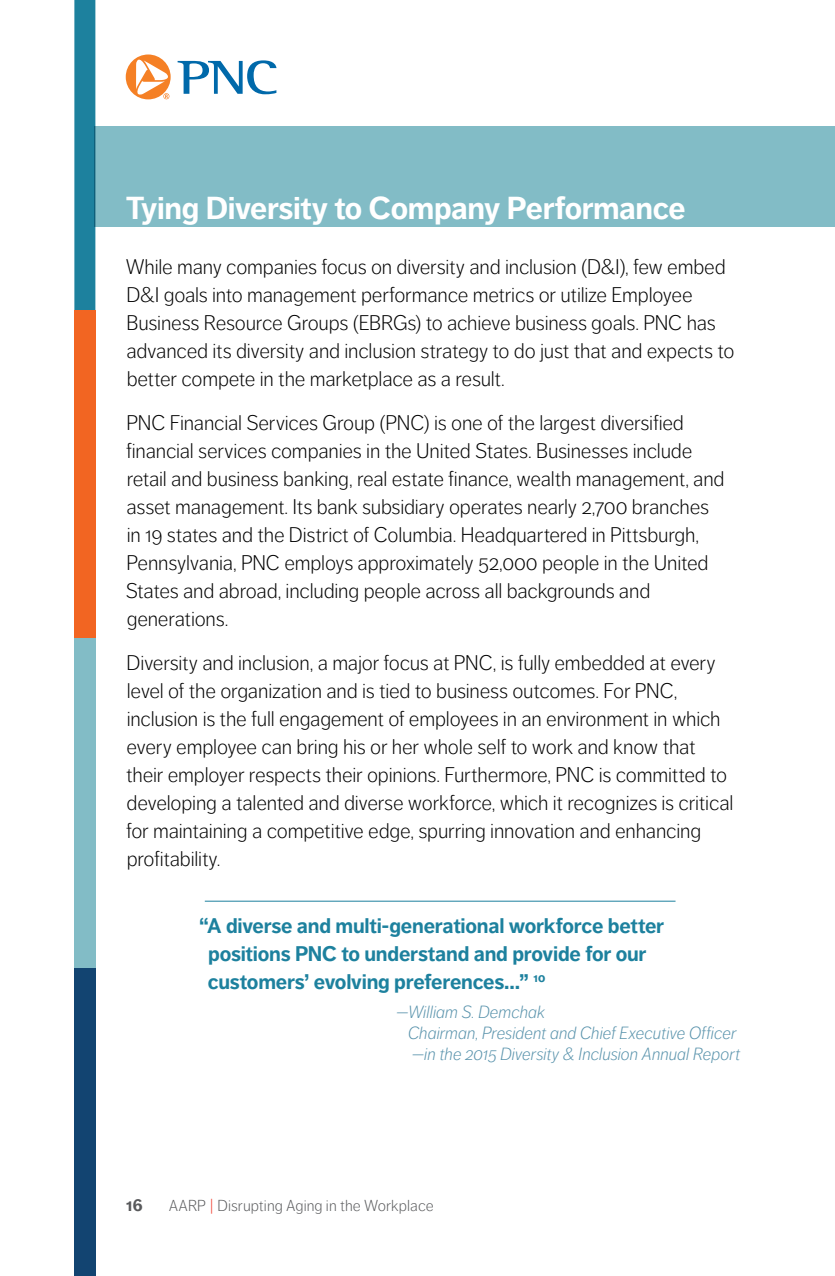
<style>
.page{position:relative;width:835px;height:1276px;background:#fff}
.page>*{position:absolute;margin:0;border:0;box-sizing:border-box;transform-origin:0 0}
.t1{font:700 31.5px "Dagny OT";letter-spacing:-.015em;color:#fff}
.t2{font:300 21px/28px "Dagny OT";letter-spacing:-.01em;color:#000}
.t3{font:700 21px/28px "Dagny OT";letter-spacing:-.01em;color:#1d819e}
.t4{font:italic 300 17.5px/21px "Dagny OT";letter-spacing:-.005em;color:#5993ac}
.t5{font:700 17.5px "Dagny OT";color:#58595b}
.t6{font:300 15.75px "Dagny OT";letter-spacing:.005em;color:#58595b}
.s1{color:#ef3829}
</style>
<div class="page">
<div style="left:74px;top:961px;width:21px;height:315px;background:#124471"></div>
<div style="left:74px;top:0;width:21px;height:312px;background:#1d819e"></div>
<div style="left:74px;top:311px;width:21px;height:327px;background:#f26522"></div>
<div style="left:74px;top:638px;width:21px;height:330px;background:#82bcc6"></div>
<div style="left:94px;top:126px;width:741px;height:101px;background:#82bcc6"></div>
<svg style="left:178px;top:60px;width:98px;height:34px"></svg>
<svg style="left:126px;top:54px;width:45px;height:45px"></svg>
<hr style="left:205px;top:901px;width:470px;height:1px;background:#1d819e">
<h1 class="t1" style="left:126px;top:190px;width:561px">Tying Diversity to Company Performance</h1>
<p class="t2" style="left:126px;top:253px;width:610px">While many companies focus on diversity and inclusion (D&amp;I), few embed D&amp;I goals into management performance metrics or utilize Employee Business Resource Groups (EBRGs) to achieve business goals. PNC has advanced its diversity and inclusion strategy to do just that and expects to better compete in the marketplace as a result.</p>
<p class="t2" style="left:126px;top:409px;width:600px">PNC Financial Services Group (PNC) is one of the largest diversified financial services companies in the United States. Businesses include retail and business banking, real estate finance, wealth management, and asset management. Its bank subsidiary operates nearly 2,700 branches in 19 states and the District of Columbia. Headquartered in Pittsburgh, Pennsylvania, PNC employs approximately 52,000 people in the United States and abroad, including people across all backgrounds and generations.</p>
<p class="t2" style="left:126px;top:649px;width:609px">Diversity and inclusion, a major focus at PNC, is fully embedded at every level of the organization and is tied to business outcomes. For PNC, inclusion is the full engagement of employees in an environment in which every employee can bring his or her whole self to work and know that their employer respects their opinions. Furthermore, PNC is committed to developing a talented and diverse workforce, which it recognizes is critical for maintaining a competitive edge, spurring innovation and enhancing profitability.</p>
<p class="t3" style="left:208px;top:912px;width:457px;text-indent:-9px">“A diverse and multi-generational workforce better positions PNC to understand and provide for our customers’ evolving preferences…” <sup>10</sup></p>
<p class="t4" style="left:408px;top:1002px;width:334px;text-indent:-12px">—William S. Demchak<br>Chairman, President and Chief Executive Officer —in the 2015 Diversity &amp; Inclusion Annual Report</p>
<p class="t5" style="left:126px;top:1195px;width:18px">16</p>
<p class="t6" style="left:169px;top:1197px;width:266px">AARP <span class="s1">|</span> Disrupting Aging in the Workplace</p>
</div>
